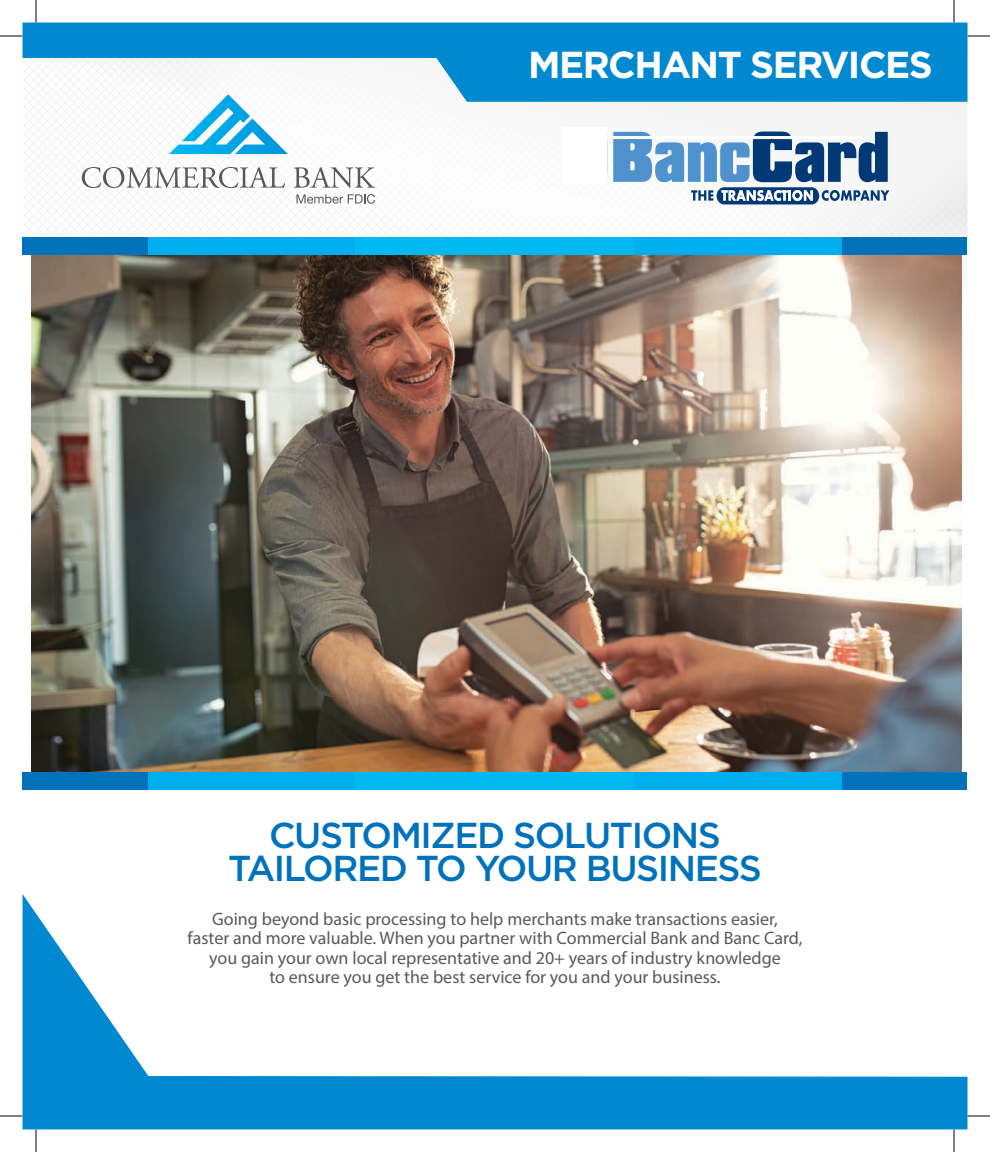
<style>
.page{position:relative;width:990px;height:1152px;background:#fff}
.page>*{position:absolute;margin:0;border:0;box-sizing:border-box;transform-origin:0 0}
.t1{font:700 37.5px "Gotham";letter-spacing:-.04em;color:#fff}
.t2{font:500 36px/33px "Gotham";letter-spacing:-.04em;color:#0072bc;text-align:center}
.t3{font:18px/19.5px "Myriad Pro";color:#58595b;text-align:center}
</style>
<div class="page">
<svg style="left:288px;top:102px;width:679px;height:238px"></svg>
<img style="left:376px;top:153px;width:587px;height:12px">
<div style="left:703px;top:159px;width:265px;height:78px;background:#f5f5f5"></div>
<img style="left:438px;top:114px;width:263px;height:60px">
<img style="left:319px;top:204px;width:119px;height:33px">
<img style="left:288px;top:102px;width:88px;height:65px">
<img style="left:288px;top:167px;width:88px;height:37px">
<svg style="left:294px;top:167px;width:81px;height:21px"></svg>
<svg style="left:297px;top:194px;width:78px;height:12px"></svg>
<img style="left:31px;top:255px;width:930px;height:517px">
<div style="left:22px;top:772px;width:126px;height:17px;background:#0072bc"></div>
<div style="left:842px;top:772px;width:126px;height:17px;background:#0072bc"></div>
<div style="left:148px;top:772px;width:208px;height:17px;background:#00aeef"></div>
<div style="left:634px;top:772px;width:208px;height:17px;background:#00aeef"></div>
<div style="left:356px;top:772px;width:278px;height:17px;background:#00b9f2"></div>
<div style="left:22px;top:237px;width:126px;height:18px;background:#0072bc"></div>
<div style="left:842px;top:237px;width:126px;height:18px;background:#0072bc"></div>
<div style="left:148px;top:237px;width:208px;height:18px;background:#00aeef"></div>
<div style="left:634px;top:237px;width:208px;height:18px;background:#00aeef"></div>
<div style="left:356px;top:237px;width:278px;height:18px;background:#00b9f2"></div>
<svg style="left:288px;top:22px;width:680px;height:80px;background:#2398d5"></svg>
<svg style="left:613px;top:132px;width:276px;height:72px"></svg>
<hr style="left:612px;top:136px;width:249px;height:3px;background:#fff">
<svg style="left:954px;top:1130px;width:1px;height:22px"></svg>
<svg style="left:36px;top:1130px;width:1px;height:22px"></svg>
<svg style="left:968px;top:1116px;width:22px;height:1px"></svg>
<svg style="left:954px;top:0;width:1px;height:22px"></svg>
<svg style="left:22px;top:894px;width:946px;height:236px"></svg>
<svg style="left:0;top:1116px;width:22px;height:1px"></svg>
<svg style="left:968px;top:36px;width:22px;height:1px"></svg>
<svg style="left:0;top:0;width:288px;height:237px"></svg>
<div style="left:562px;top:127px;width:45px;height:57px;background:#fff"></div>
<p class="t1" style="left:528px;top:40px;width:406px">MERCHANT SERVICES</p>
<h1 class="t2" style="left:228px;top:818px;width:535px">CUSTOMIZED SOLUTIONS<br>TAILORED TO YOUR BUSINESS</h1>
<p class="t3" style="left:188px;top:909px;width:616px">Going beyond basic processing to help merchants make transactions easier,<br>faster and more valuable. When you partner with Commercial Bank and Banc Card, you gain your own local representative and 20+ years of industry knowledge<br>to ensure you get the best service for you and your business.</p>
</div>
